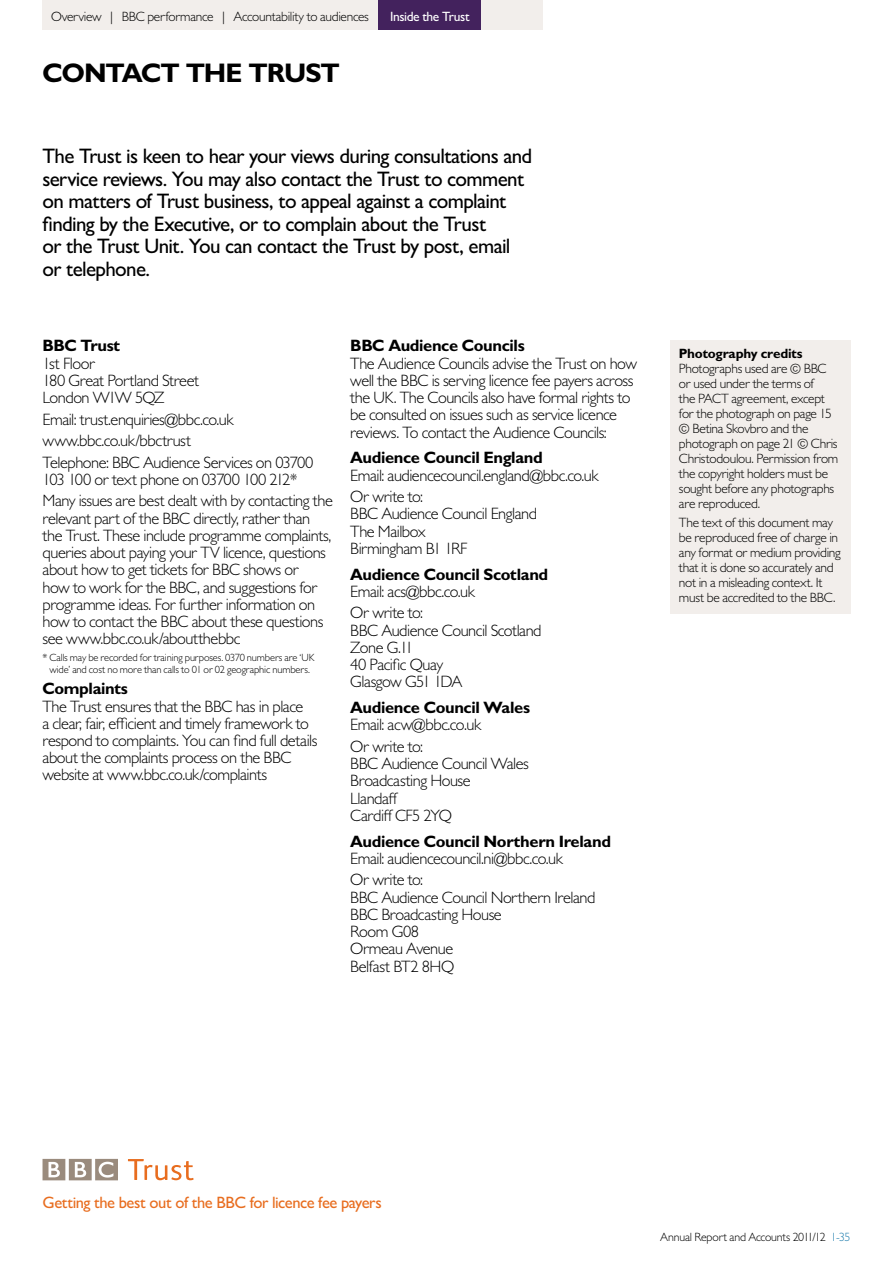
<style>
.page{position:relative;width:893px;height:1263px;background:#fff}
.page>*{position:absolute;margin:0;border:0;box-sizing:border-box;transform-origin:0 0}
.t1{font:700 27px "Gill Sans MT Pro";letter-spacing:-.045em;color:#000}
.IntroPara{font:500 21px/22.5px "Gill Sans MT Pro";letter-spacing:-.03em;color:#000}
.Body-Text{font:300 16.5px/17.2px "Gill Sans MT Pro";letter-spacing:-.03em;color:#000}
.Body-Text-NoSpaceAft{font:300 16.5px "Gill Sans MT Pro";letter-spacing:-.03em;color:#000}
.t2{font:700 16.5px "Gill Sans MT Pro";letter-spacing:-.025em;color:#000}
.Body-Text-2{font:500 16.5px "Gill Sans MT Pro";letter-spacing:-.025em;color:#e86d1f}
.Body-Text-3{font:300 13.5px/15px "Gill Sans MT Pro";letter-spacing:-.02em;color:#000}
.t3{font:700 13.5px "Gill Sans MT Pro";letter-spacing:-.015em;color:#000}
.t4{font:500 13.5px "Gill Sans MT Pro";letter-spacing:-.03em;color:#fff}
.t5{font:300 13.5px "Gill Sans MT Pro";letter-spacing:-.02em;color:#f2eeeb}
.t6{font:300 12px "Gill Sans MT Pro";letter-spacing:-.02em;color:#000}
.t7{font:300 10.5px/12px "Gill Sans MT Pro";letter-spacing:-.01em;color:#000;text-align:center}
.s1{color:#f2eeeb}
.s2{color:#1c7cad}
</style>
<div class="page">
<div style="left:670px;top:340px;width:180px;height:273px;background:#f2eeeb"></div>
<div style="left:43px;top:0;width:500px;height:30px;background:#f2eeeb"></div>
<div style="left:379px;top:0;width:102px;height:30px;background:#43225d"></div>
<svg style="left:128px;top:1159px;width:66px;height:21px"></svg>
<svg style="left:43px;top:1159px;width:75px;height:21px"></svg>
<p class="Body-Text-3" style="left:51px;top:9px;width:331px">Overview | BBC performance | Accountability to audiences <span class="s1">|</span></p>
<p class="t5" style="left:398px;top:9px;width:69px">side the Trust</p>
<p class="t4" style="left:390px;top:9px;width:81px">Inside the Trust</p>
<p class="t1" style="left:43px;top:56px;width:299px">CONTACT THE TRUST</p>
<p class="IntroPara" style="left:43px;top:145px;width:491px">The Trust is keen to hear your views during consultations and service reviews. You may also contact the Trust to comment on matters of Trust business, to appeal against a complaint finding by the Executive, or to complain about the Trust<br>or the Trust Unit. You can contact the Trust by post, email or telephone.</p>
<h2 class="t2" style="left:43px;top:336px;width:79px">BBC Trust</h2>
<p class="Body-Text-NoSpaceAft" style="left:43px;top:353px;width:54px">1st Floor</p>
<p class="Body-Text-NoSpaceAft" style="left:43px;top:370px;width:158px">180 Great Portland Street</p>
<p class="Body-Text" style="left:43px;top:389px;width:124px">London W1W 5QZ</p>
<p class="Body-Text" style="left:43px;top:410px;width:193px">Email: trust.enquiries@bbc.co.uk</p>
<p class="Body-Text" style="left:43px;top:432px;width:150px">www.bbc.co.uk/bbctrust</p>
<p class="Body-Text" style="left:43px;top:453px;width:272px">Telephone: BBC Audience Services on 03700<br>103 100 or text phone on 03700 100 212*</p>
<p class="Body-Text" style="left:43px;top:492px;width:292px">Many issues are best dealt with by contacting the relevant part of the BBC directly, rather than the Trust. These include programme complaints, queries about paying your TV licence, questions about how to get tickets for BBC shows or<br>how to work for the BBC, and suggestions for programme ideas. For further information on how to contact the BBC about these questions see www.bbc.co.uk/aboutthebbc</p>
<p class="t7" style="left:43px;top:651px;width:274px">* Calls may be recorded for training purposes. 0370 numbers are ‘UK wide’ and cost no more than calls to 01 or 02 geographic numbers.</p>
<h2 class="t2" style="left:43px;top:678px;width:87px">Complaints</h2>
<p class="Body-Text" style="left:43px;top:697px;width:276px">The Trust ensures that the BBC has in place<br>a clear, fair, efficient and timely framework to respond to complaints. You can find full details about the complaints process on the BBC website at www.bbc.co.uk/complaints</p>
<h2 class="t2" style="left:350px;top:336px;width:176px">BBC Audience Councils</h2>
<p class="Body-Text" style="left:350px;top:354px;width:288px">The Audience Councils advise the Trust on how well the BBC is serving licence fee payers across the UK. The Councils also have formal rights to be consulted on issues such as service licence reviews. To contact the Audience Councils:</p>
<h2 class="t2" style="left:350px;top:448px;width:194px">Audience Council England</h2>
<p class="Body-Text" style="left:350px;top:466px;width:250px">Email: audiencecouncil.england@bbc.co.uk</p>
<p class="Body-Text-NoSpaceAft" style="left:350px;top:487px;width:74px">Or write to:</p>
<p class="Body-Text-NoSpaceAft" style="left:350px;top:504px;width:188px">BBC Audience Council England</p>
<p class="Body-Text-NoSpaceAft" style="left:350px;top:521px;width:77px">The Mailbox</p>
<p class="Body-Text" style="left:350px;top:539px;width:119px">Birmingham B1 1RF</p>
<h2 class="t2" style="left:350px;top:564px;width:200px">Audience Council Scotland</h2>
<p class="Body-Text" style="left:350px;top:582px;width:126px">Email: acs@bbc.co.uk</p>
<p class="Body-Text-NoSpaceAft" style="left:350px;top:603px;width:74px">Or write to:</p>
<p class="Body-Text-NoSpaceAft" style="left:350px;top:620px;width:193px">BBC Audience Council Scotland</p>
<p class="Body-Text-NoSpaceAft" style="left:350px;top:637px;width:65px">Zone G.11</p>
<p class="Body-Text-NoSpaceAft" style="left:350px;top:655px;width:94px">40 Pacific Quay</p>
<p class="Body-Text" style="left:350px;top:673px;width:114px">Glasgow G51 1DA</p>
<h2 class="t2" style="left:350px;top:697px;width:181px">Audience Council Wales</h2>
<p class="Body-Text" style="left:350px;top:716px;width:132px">Email: acw@bbc.co.uk</p>
<p class="Body-Text-NoSpaceAft" style="left:350px;top:736px;width:74px">Or write to:</p>
<p class="Body-Text-NoSpaceAft" style="left:350px;top:754px;width:180px">BBC Audience Council Wales</p>
<p class="Body-Text-NoSpaceAft" style="left:350px;top:771px;width:122px">Broadcasting House</p>
<p class="Body-Text-NoSpaceAft" style="left:350px;top:788px;width:49px">Llandaff</p>
<p class="Body-Text" style="left:350px;top:806px;width:103px">Cardiff CF5 2YQ</p>
<h2 class="t2" style="left:350px;top:831px;width:262px">Audience Council Northern Ireland</h2>
<p class="Body-Text" style="left:350px;top:849px;width:214px">Email: audiencecouncil.ni@bbc.co.uk</p>
<p class="Body-Text-NoSpaceAft" style="left:350px;top:870px;width:74px">Or write to:</p>
<p class="Body-Text-NoSpaceAft" style="left:350px;top:887px;width:247px">BBC Audience Council Northern Ireland</p>
<p class="Body-Text-NoSpaceAft" style="left:350px;top:904px;width:153px">BBC Broadcasting House</p>
<p class="Body-Text-NoSpaceAft" style="left:350px;top:922px;width:70px">Room G08</p>
<p class="Body-Text-NoSpaceAft" style="left:350px;top:939px;width:104px">Ormeau Avenue</p>
<p class="Body-Text" style="left:350px;top:957px;width:106px">Belfast BT2 8HQ</p>
<h3 class="t3" style="left:679px;top:345px;width:125px">Photography credits</h3>
<p class="Body-Text-3" style="left:679px;top:361px;width:161px">Photographs used are © BBC or used under the terms of<br>the PACT agreement, except for the photograph on page 15 © Betina Skovbro and the photograph on page 21 © Chris<br>Christodoulou. Permission from the copyright holders must be sought before any photographs are reproduced.</p>
<p class="Body-Text-3" style="left:679px;top:515px;width:163px">The text of this document may be reproduced free of charge in any format or medium providing that it is done so accurately and not in a misleading context. It must be accredited to the BBC.</p>
<p class="Body-Text-2" style="left:43px;top:1193px;width:341px">Getting the best out of the BBC for licence fee payers</p>
<p class="t6" style="left:660px;top:1230px;width:192px">Annual Report and Accounts 2011/12 <span class="s2">1-35</span></p>
</div>
